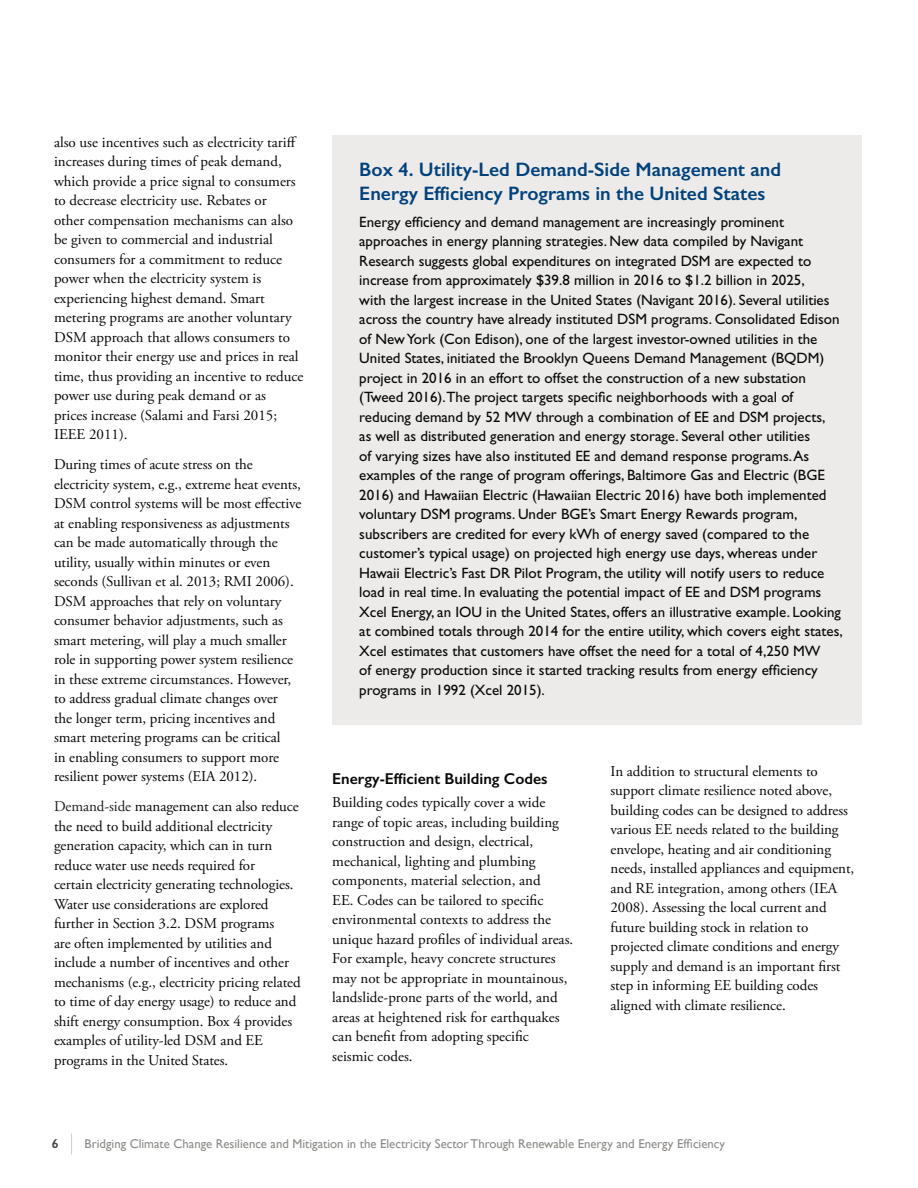
<style>
.page{position:relative;width:918px;height:1188px;background:#fff}
.page>*{position:absolute;margin:0;border:0;box-sizing:border-box;transform-origin:0 0}
.callout_head_2{font:600 19.5px/24px "Gill Sans";color:#01427c}
.t1{font:600 15.75px "Gill Sans";color:#070906}
.body{font:15px/19.5px "Adobe Garamond Pro";letter-spacing:-.005em;color:#070906}
.callout_body{font:15px/19.5px "Gill Sans Std";color:#070906}
.t2{font:12.75px "Gill Sans";color:#8d8a86}
.t3{font:600 12.75px "Gill Sans";color:#3e463d}
.s1{color:#231f20}
</style>
<div class="page">
<svg style="left:71px;top:1134px;width:1px;height:20px"></svg>
<div style="left:332px;top:135px;width:530px;height:589px;background:#edebea"></div>
<p class="body" style="left:54px;top:133px;width:251px">also use incentives such as electricity tariff increases during times of peak demand, which provide a price signal to consumers to decrease electricity use. Rebates or<br>other compensation mechanisms can also be given to commercial and industrial consumers for a commitment to reduce power when the electricity system is experiencing highest demand. Smart metering programs are another voluntary DSM approach that allows consumers to monitor their energy use and prices in real time, thus providing an incentive to reduce power use during peak demand or as<br>prices increase (Salami and Farsi 2015; IEEE 2011).</p>
<p class="body" style="left:54px;top:455px;width:249px">During times of acute stress on the electricity system, e.g., extreme heat events, DSM control systems will be most effective at enabling responsiveness as adjustments can be made automatically through the utility, usually within minutes or even seconds (Sullivan et al. 2013; RMI 2006).<br>DSM approaches that rely on voluntary consumer behavior adjustments, such as smart metering, will play a much smaller role in supporting power system resilience in these extreme circumstances. However, to address gradual climate changes over<br>the longer term, pricing incentives and smart metering programs can be critical<br>in enabling consumers to support more resilient power systems (EIA 2012).</p>
<p class="body" style="left:54px;top:797px;width:248px"><span class="s1">Demand-side</span> management can also reduce the need to build additional electricity generation capacity, which can in turn reduce water use needs required for<br>certain electricity generating technologies.<br>Water use considerations are explored further in Section 3.2. DSM programs<br>are often implemented by utilities and include a number of incentives and other mechanisms (e.g., electricity pricing related to time of day energy usage) to reduce and shift energy consumption. Box 4 provides examples of utility-led DSM and EE programs in the United States.</p>
<p class="callout_head_2" style="left:359px;top:158px;width:423px">Box 4. Utility-Led Demand-Side Management and<br>Energy Efficiency Programs in the United States</p>
<p class="callout_body" style="left:359px;top:212px;width:485px">Energy efficiency and demand management are increasingly prominent approaches in energy planning strategies. New data compiled by Navigant Research suggests global expenditures on integrated DSM are expected to increase from approximately $39.8 million in 2016 to $1.2 billion in 2025,<br>with the largest increase in the United States (Navigant 2016). Several utilities across the country have already instituted DSM programs. Consolidated Edison of New York (Con Edison), one of the largest investor-owned utilities in the United States, initiated the Brooklyn Queens Demand Management (BQDM) project in 2016 in an effort to offset the construction of a new substation (Tweed 2016).The project targets specific neighborhoods with a goal of reducing demand by 52 MW through a combination of EE and DSM projects,<br>as well as distributed generation and energy storage. Several other utilities<br>of varying sizes have also instituted EE and demand response programs. As examples of the range of program offerings, Baltimore Gas and Electric (BGE 2016) and Hawaiian Electric (Hawaiian Electric 2016) have both implemented voluntary DSM programs. Under BGE’s Smart Energy Rewards program, subscribers are credited for every kWh of energy saved (compared to the customer’s typical usage) on projected high energy use days, whereas under Hawaii Electric’s Fast DR Pilot Program, the utility will notify users to reduce load in real time. In evaluating the potential impact of EE and DSM programs Xcel Energy, an IOU in the United States, offers an illustrative example. Looking at combined totals through 2014 for the entire utility, which covers eight states, Xcel estimates that customers have offset the need for a total of 4,250 MW<br>of energy production since it started tracking results from energy efficiency programs in 1992 (Xcel 2015).</p>
<h4 class="t1" style="left:332px;top:770px;width:217px">Energy-Efficient Building Codes</h4>
<p class="body" style="left:332px;top:793px;width:243px">Building codes typically cover a wide range of topic areas, including building construction and design, electrical, mechanical, lighting and plumbing components, material selection, and<br>EE. Codes can be tailored to specific environmental contexts to address the unique hazard profiles of individual areas.<br>For example, heavy concrete structures may not be appropriate in mountainous, landslide-prone parts of the world, and areas at heightened risk for earthquakes can benefit from adopting specific seismic codes.</p>
<p class="body" style="left:611px;top:762px;width:245px">In addition to structural elements to support climate resilience noted above, building codes can be designed to address various EE needs related to the building envelope, heating and air conditioning needs, installed appliances and equipment, and RE integration, among others (IEA 2008). Assessing the local current and future building stock in relation to projected climate conditions and energy supply and demand is an important first step in informing EE building codes aligned with climate resilience.</p>
<p class="t3" style="left:52px;top:1136px;width:8px">6</p>
<p class="t2" style="left:85px;top:1137px;width:642px">Bridging Climate Change Resilience and Mitigation in the Electricity Sector Through Renewable Energy and Energy Efficiency</p>
</div>
